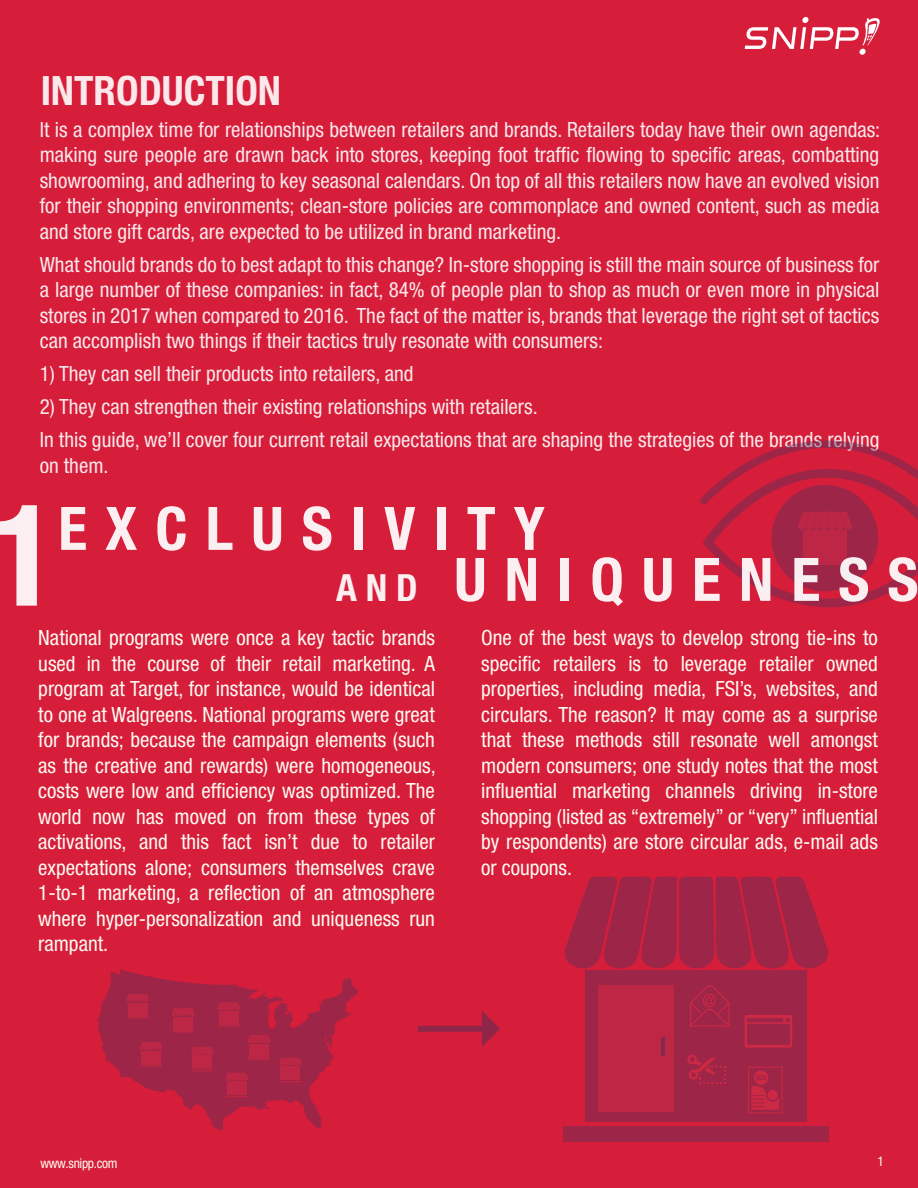
<style>
.page{position:relative;width:918px;height:1188px;background:#d61e3b}
.page>*{position:absolute;margin:0;border:0;box-sizing:border-box;transform-origin:0 0}
.t1{font:700 condensed 141.75px "Helvetica Neue LT Std";color:#fff}
.t2{font:700 condensed 60px/51px "Helvetica Neue LT Std";letter-spacing:.3em;color:#fff}
.t3{font:700 condensed 40.5px "Helvetica Neue LT Std";color:#fff}
.t4{font:condensed 21px/25.5px "Helvetica Neue LT Std";color:#fff;text-align:justify}
.t5{font:condensed 21px/25.5px "Helvetica Neue LT Std";color:#fef9f1;text-align:justify}
.t6{font:condensed 13.5px "Helvetica Neue LT Std";letter-spacing:-.025em;color:#fef9ed}
.s1{font-size:37.5px}
</style>
<div class="page">
<div style="left:859px;top:49px;width:7px;height:6px;background:#fff;border-radius:3px"></div>
<svg style="left:745px;top:17px;width:135px;height:32px"></svg>
<svg style="left:565px;top:877px;width:263px;height:91px"></svg>
<div style="left:586px;top:970px;width:221px;height:152px;background:#9d2547"></div>
<div style="left:564px;top:1126px;width:265px;height:15px;background:#9d2547"></div>
<div style="left:598px;top:985px;width:76px;height:127px;background:#bd2745"></div>
<hr style="left:661px;top:1037px;width:4px;height:19px;background:#822b4f">
<svg style="left:418px;top:1011px;width:82px;height:36px"></svg>
<svg style="left:690px;top:985px;width:40px;height:42px"></svg>
<svg style="left:745px;top:1015px;width:47px;height:33px"></svg>
<svg style="left:687px;top:1055px;width:39px;height:29px"></svg>
<svg style="left:748px;top:1067px;width:34px;height:46px"></svg>
<svg style="left:700px;top:440px;width:218px;height:167px"></svg>
<svg style="left:97px;top:969px;width:261px;height:162px"></svg>
<div style="left:281px;top:1067px;width:19px;height:13px;background:#bd2745"></div>
<h3 class="t3" style="left:40px;top:66px;width:242px">INTRODUCTION</h3>
<p class="t4" style="left:40px;top:116px;width:842px">It is a complex time for relationships between retailers and brands. Retailers today have their own agendas: making sure people are drawn back into stores, keeping foot traffic flowing to specific areas, combatting showrooming, and adhering to key seasonal calendars. On top of all this retailers now have an evolved vision for their shopping environments; clean-store policies are commonplace and owned content, such as media and store gift cards, are expected to be utilized in brand marketing.</p>
<p class="t4" style="left:40px;top:251px;width:841px">What should brands do to best adapt to this change? In-store shopping is still the main source of business for a large number of these companies: in fact, 84% of people plan to shop as much or even more in physical stores in 2017 when compared to 2016. The fact of the matter is, brands that leverage the right set of tactics can accomplish two things if their tactics truly resonate with consumers:</p>
<p class="t4" style="left:40px;top:361px;width:375px">1) They can sell their products into retailers, and</p>
<p class="t4" style="left:40px;top:390px;width:841px;line-height:33px">2) They can strengthen their existing relationships with retailers.<br>In this guide, we’ll cover four current retail expectations that are shaping the strategies of the brands relying</p>
<p class="t4" style="left:40px;top:452px;width:70px">on them.</p>
<h1 class="t1" style="left:-9px;top:469px;width:70px">1</h1>
<h2 class="t2" style="left:336px;top:502px;width:584px;text-indent:-278px">EXCLUSIVITY<br><span class="s1">AND</span> UNIQUENESS</h2>
<p class="t5" style="left:481px;top:625px;width:398px">One of the best ways to develop strong tie-ins to specific retailers is to leverage retailer owned properties, including media, FSI’s, websites, and circulars. The reason? It may come as a surprise that these methods still resonate well amongst modern consumers; one study notes that the most influential marketing channels driving in-store shopping (listed as “extremely” or “very” influential by respondents) are store circular ads, e-mail ads or coupons.</p>
<p class="t5" style="left:38px;top:625px;width:399px">National programs were once a key tactic brands used in the course of their retail marketing. A program at Target, for instance, would be identical to one at Walgreens. National programs were great for brands; because the campaign elements (such as the creative and rewards) were homogeneous, costs were low and efficiency was optimized. The world now has moved on from these types of activations, and this fact isn’t due to retailer expectations alone; consumers themselves crave 1-to-1 marketing, a reflection of an atmosphere where hyper-personalization and uniqueness run rampant.</p>
<p class="t6" style="left:40px;top:1155px;width:79px">www.snipp.com</p>
<p class="t6" style="left:878px;top:1154px;width:8px">1</p>
</div>
